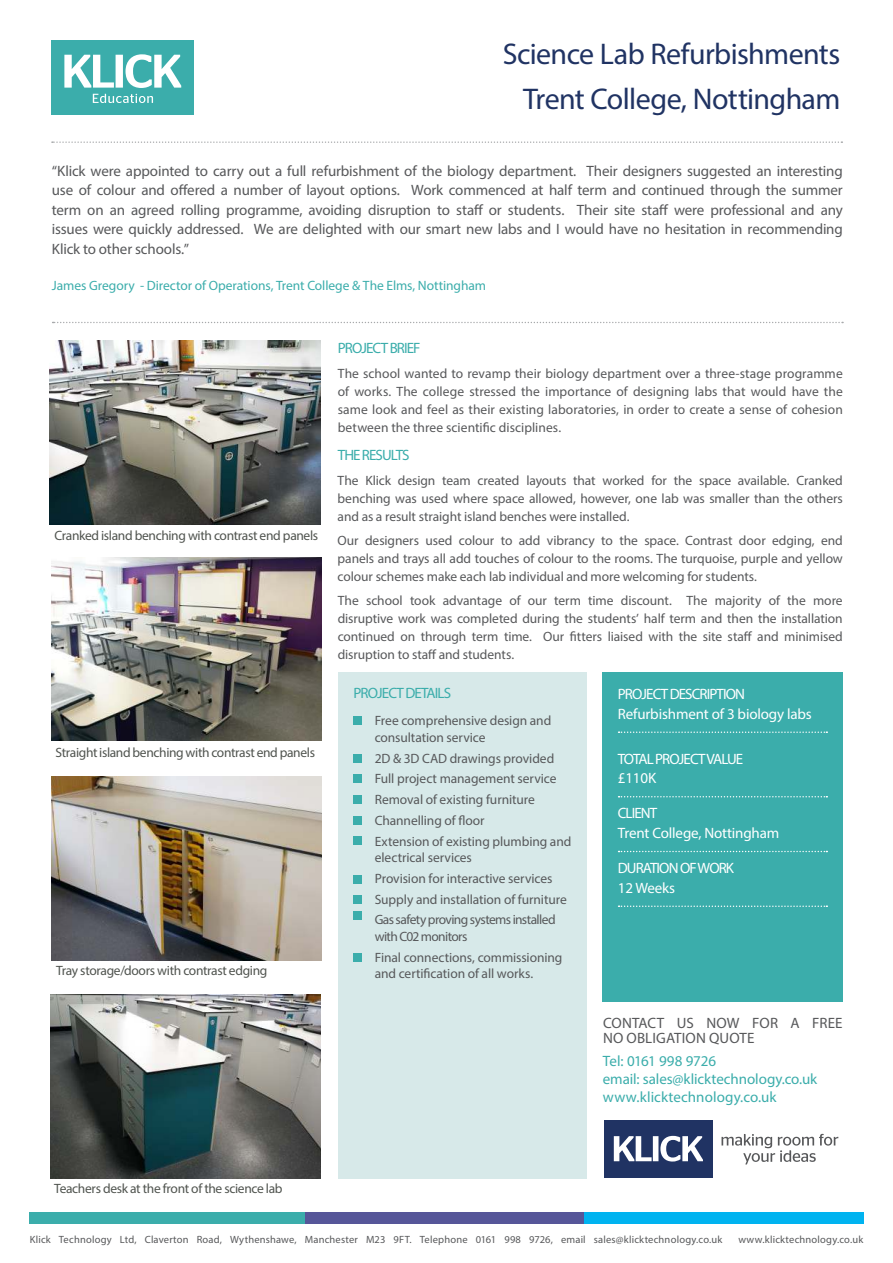
<style>
.page{position:relative;width:893px;height:1263px;background:#fff}
.page>*{position:absolute;margin:0;border:0;box-sizing:border-box;transform-origin:0 0}
.t1{font:30px/45px "Myriad Pro";letter-spacing:-.02em;color:#203363;text-align:right}
.t2{font:15px/19.5px "Myriad Pro";letter-spacing:-.01em;color:#57585a;text-align:justify}
.t3{font:15px/19.5px "Myriad Pro";letter-spacing:-.01em;color:#fff}
.t4{font:15px/18px "Myriad Pro";letter-spacing:-.01em;color:#3badab}
.t5{font:15px/19.5px "Myriad Pro";letter-spacing:-.06em;color:#fff}
.t6{font:15px/15px "Myriad Pro";letter-spacing:.01em;color:#57585a}
.t7{font:15px "Myriad Pro";letter-spacing:-.06em;color:#3badab}
.t8{font:13.5px/18px "Myriad Pro";letter-spacing:-.005em;color:#57585a;text-align:justify}
.t9{font:13.5px "Myriad Pro";letter-spacing:-.025em;color:#50544f}
.t10{font:13.5px "Myriad Pro";letter-spacing:-.005em;color:#3badab}
.t11{font:10.5px "Myriad Pro";letter-spacing:.02em;color:#57585a}
</style>
<div class="page">
<div style="left:338px;top:672px;width:249px;height:506px;background:#d7e9e9"></div>
<div style="left:603px;top:672px;width:240px;height:330px;background:#3badab"></div>
<svg style="left:53px;top:322px;width:790px;height:1px"></svg>
<div style="left:353px;top:716px;width:9px;height:8px;background:#3badab"></div>
<div style="left:353px;top:774px;width:9px;height:8px;background:#3badab"></div>
<div style="left:353px;top:796px;width:9px;height:8px;background:#3badab"></div>
<div style="left:353px;top:895px;width:9px;height:8px;background:#3badab"></div>
<svg style="left:619px;top:731px;width:208px;height:2px"></svg>
<svg style="left:619px;top:796px;width:208px;height:1px"></svg>
<svg style="left:619px;top:851px;width:208px;height:1px"></svg>
<svg style="left:619px;top:905px;width:208px;height:2px"></svg>
<div style="left:30px;top:1212px;width:279px;height:12px;background:#3badab"></div>
<div style="left:305px;top:1212px;width:279px;height:12px;background:#565699"></div>
<div style="left:584px;top:1212px;width:279px;height:12px;background:#00b3f0"></div>
<div style="left:604px;top:1120px;width:109px;height:57px;background:#203363"></div>
<svg style="left:614px;top:1136px;width:89px;height:25px"></svg>
<svg style="left:721px;top:1134px;width:117px;height:30px"></svg>
<div style="left:353px;top:754px;width:9px;height:8px;background:#3badab"></div>
<div style="left:353px;top:912px;width:9px;height:8px;background:#3badab"></div>
<div style="left:353px;top:836px;width:9px;height:9px;background:#3badab"></div>
<div style="left:353px;top:875px;width:9px;height:8px;background:#3badab"></div>
<div style="left:51px;top:40px;width:143px;height:75px;background:#3badab"></div>
<svg style="left:93px;top:94px;width:60px;height:9px"></svg>
<svg style="left:64px;top:54px;width:117px;height:34px"></svg>
<div style="left:353px;top:816px;width:9px;height:8px;background:#3badab"></div>
<img style="left:51px;top:557px;width:270px;height:184px">
<img style="left:50px;top:341px;width:270px;height:183px">
<img style="left:50px;top:995px;width:270px;height:183px">
<img style="left:51px;top:776px;width:270px;height:184px">
<div style="left:353px;top:953px;width:8px;height:8px;background:#3badab"></div>
<svg style="left:52px;top:141px;width:790px;height:2px"></svg>
<h1 class="t1" style="left:503px;top:34px;width:339px">Science Lab Refurbishments<br>Trent College, Nottingham</h1>
<p class="t2" style="left:52px;top:162px;width:792px">“Klick were appointed to carry out a full refurbishment of the biology department. Their designers suggested an interesting use of colour and offered a number of layout options. Work commenced at half term and continued through the summer term on an agreed rolling programme, avoiding disruption to staff or students. Their site staff were professional and any issues were quickly addressed. We are delighted with our smart new labs and I would have no hesitation in recommending Klick to other schools.”</p>
<p class="t10" style="left:52px;top:281px;width:436px">James Gregory - Director of Operations, Trent College &amp; The Elms, Nottingham</p>
<p class="t7" style="left:338px;top:342px;width:84px">PROJECT BRIEF</p>
<p class="t8" style="left:338px;top:366px;width:507px">The school wanted to revamp their biology department over a three-stage programme of works. The college stressed the importance of designing labs that would have the same look and feel as their existing laboratories, in order to create a sense of cohesion between the three scientific disciplines.</p>
<p class="t7" style="left:338px;top:450px;width:73px">THE RESULTS</p>
<p class="t9" style="left:54px;top:530px;width:265px">Cranked island benching with contrast end panels</p>
<p class="t9" style="left:56px;top:747px;width:261px">Straight island benching with contrast end panels</p>
<p class="t9" style="left:56px;top:965px;width:213px">Tray storage/doors with contrast edging</p>
<p class="t8" style="left:338px;top:473px;width:507px">The Klick design team created layouts that worked for the space available. Cranked benching was used where space allowed, however, one lab was smaller than the others and as a result straight island benches were installed.</p>
<p class="t8" style="left:338px;top:533px;width:507px">Our designers used colour to add vibrancy to the space. Contrast door edging, end panels and trays all add touches of colour to the rooms. The turquoise, purple and yellow colour schemes make each lab individual and more welcoming for students.</p>
<p class="t8" style="left:338px;top:592px;width:506px">The school took advantage of our term time discount. The majority of the more disruptive work was completed during the students’ half term and then the installation continued on through term time. Our fitters liaised with the site staff and minimised disruption to staff and students.</p>
<p class="t7" style="left:353px;top:687px;width:99px">PROJECT DETAILS</p>
<p class="t8" style="left:375px;top:714px;width:178px;line-height:16.5px">Free comprehensive design and consultation service</p>
<p class="t8" style="left:375px;top:749px;width:198px;line-height:20.7px;text-align:left">2D &amp; 3D CAD drawings provided<br>Full project management service<br>Removal of existing furniture<br>Channelling of floor<br>Extension of existing plumbing and</p>
<p class="t8" style="left:375px;top:848px;width:194px;line-height:20.7px;text-align:left">electrical services<br>Provision for interactive services Supply and installation of furniture Gas safety proving systems installed</p>
<p class="t8" style="left:375px;top:927px;width:189px;line-height:20.7px">with C02 monitors<br>Final connections, commissioning</p>
<p class="t8" style="left:375px;top:966px;width:160px">and certification of all works.</p>
<p class="t3" style="left:618px;top:686px;width:196px">PROJECT DESCRIPTION<br>Refurbishment of 3 biology labs</p>
<p class="t5" style="left:618px;top:750px;width:127px">TOTAL PROJECT VALUE £110K</p>
<p class="t3" style="left:618px;top:805px;width:163px">CLIENT<br>Trent College, Nottingham</p>
<p class="t5" style="left:618px;top:860px;width:118px">DURATION OF WORK<br>12 Weeks</p>
<p class="t6" style="left:603px;top:1017px;width:241px">CONTACT US NOW FOR A FREE<br>NO OBLIGATION QUOTE</p>
<p class="t4" style="left:603px;top:1053px;width:216px">Tel: 0161 998 9726<br>email: sales@klicktechnology.co.uk www.klicktechnology.co.uk</p>
<p class="t9" style="left:54px;top:1183px;width:230px">Teachers desk at the front of the science lab</p>
<p class="t11" style="left:30px;top:1235px;width:694px">Klick Technology Ltd, Claverton Road, Wythenshawe, Manchester M23 9FT. Telephone 0161 998 9726, email sales@klicktechnology.co.uk</p>
<p class="t11" style="left:738px;top:1235px;width:126px">www.klicktechnology.co.uk</p>
</div>
